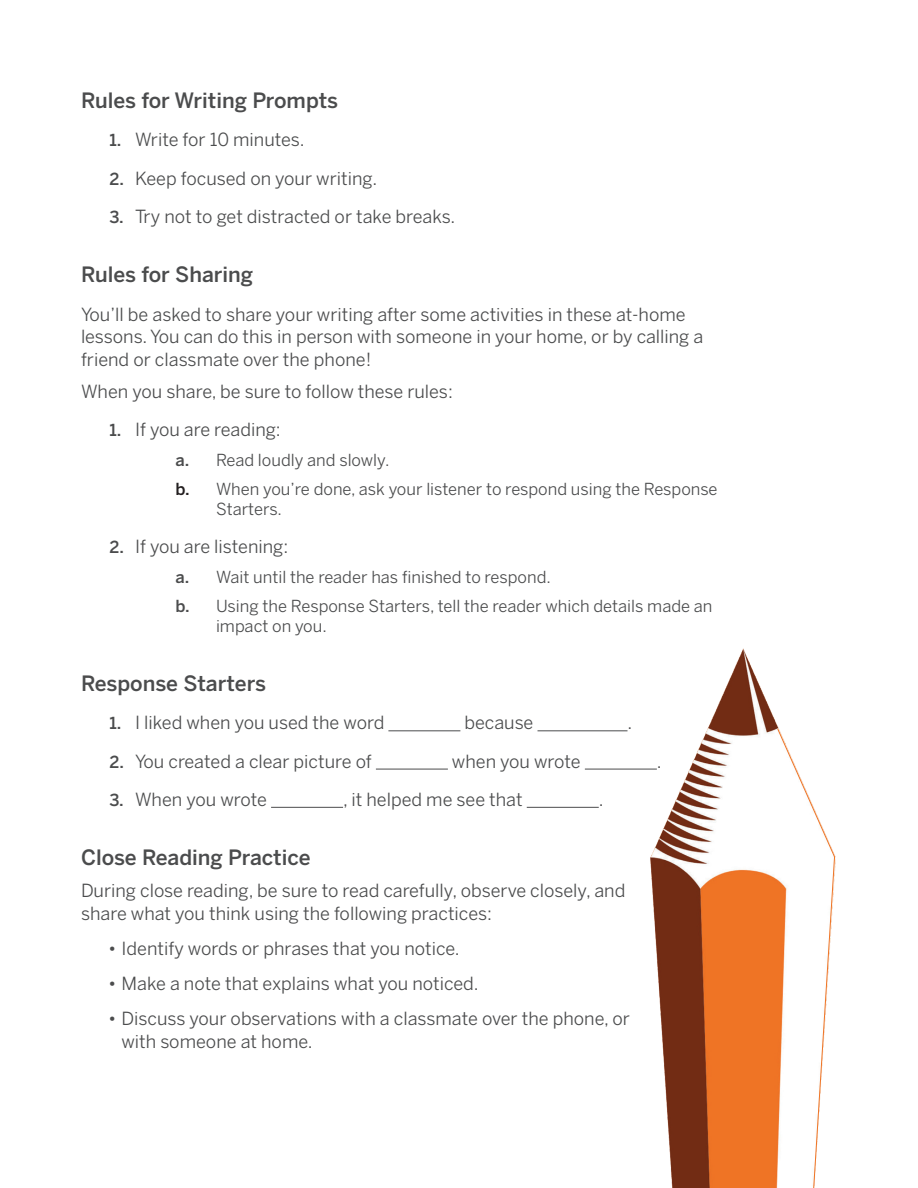
<style>
.page{position:relative;width:918px;height:1188px;background:#fff}
.page>*{position:absolute;margin:0;border:0;box-sizing:border-box;transform-origin:0 0}
.t1{font:500 21px "Benton Sans";color:#4b4c4d}
.t2{font:18px/22.5px "Benton Sans";color:#4b4c4d}
.t3{font:16.5px/29.5px "Benton Sans";color:#4b4c4d}
.s1{font-weight:500;font-size:16.5px}
.s2{font-weight:500}
.s3{font-weight:500;color:#231f20}
</style>
<div class="page">
<hr style="left:388px;top:730px;width:72px;height:1px;background:#4b4c4d">
<hr style="left:538px;top:730px;width:90px;height:1px;background:#4b4c4d">
<hr style="left:376px;top:769px;width:72px;height:1px;background:#4b4c4d">
<hr style="left:585px;top:769px;width:72px;height:1px;background:#4b4c4d">
<hr style="left:271px;top:807px;width:72px;height:1px;background:#4b4c4d">
<hr style="left:527px;top:807px;width:72px;height:1px;background:#4b4c4d">
<img style="left:631px;top:648px;width:205px;height:540px">
<svg style="left:777px;top:728px;width:58px;height:460px"></svg>
<p class="t1" style="left:81px;top:88px;width:259px">Rules for Writing Prompts</p>
<p class="t2" style="left:110px;top:128px;width:197px"><span class="s1">1.</span> Write for 10 minutes.</p>
<p class="t2" style="left:110px;top:167px;width:269px"><span class="s1">2.</span> Keep focused on your writing.</p>
<p class="t2" style="left:110px;top:205px;width:347px"><span class="s1">3.</span> Try not to get distracted or take breaks.</p>
<p class="t1" style="left:81px;top:262px;width:174px">Rules for Sharing</p>
<p class="t2" style="left:81px;top:303px;width:624px">You’ll be asked to share your writing after some activities in these at-home lessons. You can do this in person with someone in your home, or by calling a friend or classmate over the phone!</p>
<p class="t2" style="left:81px;top:380px;width:373px">When you share, be sure to follow these rules:</p>
<p class="t2" style="left:110px;top:418px;width:173px"><span class="s1">1.</span> If you are reading:</p>
<p class="t3" style="left:176px;top:445px;width:544px"><span class="s2">a.</span> Read loudly and slowly.<br><span class="s3">b.</span> When you’re done, ask your listener to respond using the Response</p>
<p class="t3" style="left:216px;top:494px;width:67px">Starters.</p>
<p class="t2" style="left:110px;top:535px;width:180px"><span class="s1">2.</span> If you are listening:</p>
<p class="t3" style="left:176px;top:562px;width:539px"><span class="s2">a.</span> Wait until the reader has finished to respond.<br><span class="s2">b.</span> Using the Response Starters, tell the reader which details made an</p>
<p class="t3" style="left:216px;top:611px;width:112px">impact on you.</p>
<p class="t1" style="left:81px;top:671px;width:187px">Response Starters</p>
<p class="t2" style="left:110px;top:711px;width:276px"><span class="s1">1.</span> I liked when you used the word</p>
<p class="t2" style="left:464px;top:711px;width:70px">because</p>
<p class="t2" style="left:628px;top:711px;width:6px">.</p>
<p class="t2" style="left:110px;top:750px;width:264px"><span class="s1">2.</span> You created a clear picture of</p>
<p class="t2" style="left:452px;top:750px;width:130px">when you wrote</p>
<p class="t2" style="left:657px;top:750px;width:6px">.</p>
<p class="t2" style="left:110px;top:788px;width:159px"><span class="s1">3.</span> When you wrote</p>
<p class="t2" style="left:343px;top:788px;width:181px">, it helped me see that</p>
<p class="t2" style="left:599px;top:788px;width:6px">.</p>
<p class="t1" style="left:81px;top:845px;width:231px">Close Reading Practice</p>
<p class="t2" style="left:81px;top:879px;width:546px">During close reading, be sure to read carefully, observe closely, and share what you think using the following practices:</p>
<p class="t2" style="left:108px;top:937px;width:353px">• Identify words or phrases that you notice.</p>
<p class="t2" style="left:108px;top:972px;width:372px">• Make a note that explains what you noticed.</p>
<p class="t2" style="left:122px;top:1007px;width:510px;text-indent:-14px">• Discuss your observations with a classmate over the phone, or with someone at home.</p>
</div>
